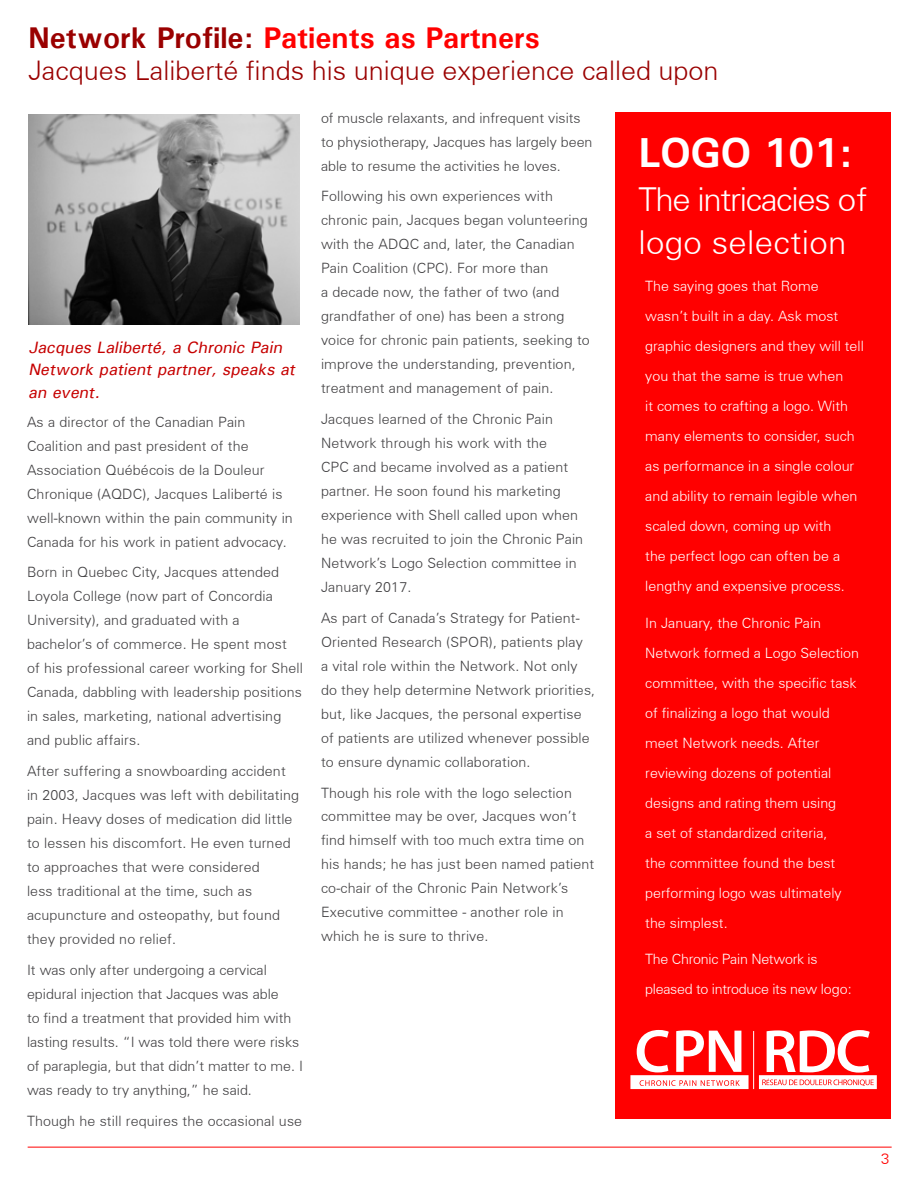
<style>
.page{position:relative;width:918px;height:1188px;background:#fff}
.page>*{position:absolute;margin:0;border:0;box-sizing:border-box;transform-origin:0 0}
.t1{font:700 42px "Univers";letter-spacing:-.03em;color:#fff}
.t2{font:300 33px/43.5px "Univers";letter-spacing:-.015em;color:#fff}
.t3{font:700 30px "Univers";color:#f00}
.t4{font:300 27px "Univers";color:#9a0000}
.t5{font:italic 500 16.5px/22.5px "Univers";color:#c60000}
.t6{font:300 15px "Univers";color:#f00}
.t7{font:300 14.25px/24px "Univers";letter-spacing:.01em;color:#414042}
.t8{font:300 14.25px/30px "Univers";color:#fff}
.t9{font:300 14.25px/30px "Univers";letter-spacing:-.02em;color:#fff}
.s1{color:#9a0000}
</style>
<div class="page">
<hr style="left:28px;top:1147px;width:864px;height:1px;background:#f00">
<div style="left:615px;top:112px;width:276px;height:1007px;background:#f00"></div>
<svg style="left:630px;top:1030px;width:119px;height:59px"></svg>
<svg style="left:759px;top:1030px;width:118px;height:59px"></svg>
<hr style="left:753px;top:1031px;width:1px;height:58px;background:#fff">
<img style="left:28px;top:114px;width:272px;height:211px">
<h3 class="t3" style="left:28px;top:18px;width:513px"><span class="s1">Network Profile:</span> Patients as Partners</h3>
<h3 class="t4" style="left:28px;top:54px;width:692px">Jacques Laliberté finds his unique experience called upon</h3>
<p class="t5" style="left:28px;top:336px;width:272px">Jacques Laliberté, a Chronic Pain<br>Network patient partner, speaks at an event.</p>
<p class="t7" style="left:27px;top:410px;width:267px">As a director of the Canadian Pain Coalition and past president of the Association Québécois de la Douleur Chronique (AQDC), Jacques Laliberté is well-known within the pain community in Canada for his work in patient advocacy.</p>
<p class="t7" style="left:27px;top:560px;width:278px">Born in Quebec City, Jacques attended Loyola College (now part of Concordia University), and graduated with a bachelor’s of commerce. He spent most of his professional career working for Shell Canada, dabbling with leadership positions in sales, marketing, national advertising and public affairs.</p>
<p class="t7" style="left:27px;top:759px;width:274px">After suffering a snowboarding accident in 2003, Jacques was left with debilitating pain. Heavy doses of medication did little to lessen his discomfort. He even turned to approaches that were considered<br>less traditional at the time, such as acupuncture and osteopathy, but found they provided no relief.</p>
<p class="t7" style="left:27px;top:958px;width:278px">It was only after undergoing a cervical epidural injection that Jacques was able<br>to find a treatment that provided him with lasting results. “I was told there were risks of paraplegia, but that didn’t matter to me. I was ready to try anything,” he said.</p>
<p class="t7" style="left:27px;top:1108px;width:277px">Though he still requires the occasional use</p>
<p class="t7" style="left:321px;top:106px;width:273px">of muscle relaxants, and infrequent visits to physiotherapy, Jacques has largely been able to resume the activities he loves.</p>
<p class="t7" style="left:321px;top:184px;width:270px">Following his own experiences with chronic pain, Jacques began volunteering with the ADQC and, later, the Canadian Pain Coalition (CPC). For more than<br>a decade now, the father of two (and grandfather of one) has been a strong voice for chronic pain patients, seeking to improve the understanding, prevention, treatment and management of pain.</p>
<p class="t7" style="left:321px;top:407px;width:264px">Jacques learned of the Chronic Pain Network through his work with the<br>CPC and became involved as a patient partner. He soon found his marketing experience with Shell called upon when he was recruited to join the Chronic Pain Network’s Logo Selection committee in January 2017.</p>
<p class="t7" style="left:321px;top:606px;width:276px">As part of Canada’s Strategy for Patient-Oriented Research (SPOR), patients play<br>a vital role within the Network. Not only do they help determine Network priorities, but, like Jacques, the personal expertise of patients are utilized whenever possible to ensure dynamic collaboration.</p>
<p class="t7" style="left:321px;top:780px;width:275px">Though his role with the logo selection committee may be over, Jacques won’t find himself with too much extra time on his hands; he has just been named patient co-chair of the Chronic Pain Network’s Executive committee - another role in which he is sure to thrive.</p>
<h1 class="t1" style="left:639px;top:126px;width:215px">LOGO 101:</h1>
<h2 class="t2" style="left:639px;top:177px;width:230px">The intricacies of logo selection</h2>
<p class="t8" style="left:645px;top:271px;width:220px">The saying goes that Rome wasn’t built in a day. Ask most graphic designers and they will tell you that the same is true when<br>it comes to crafting a logo. With many elements to consider, such as performance in a single colour and ability to remain legible when scaled down, coming up with<br>the perfect logo can often be a lengthy and expensive process.</p>
<p class="t8" style="left:645px;top:608px;width:215px">In January, the Chronic Pain<br>Network formed a Logo Selection committee, with the specific task of finalizing a logo that would meet Network needs. After reviewing dozens of potential designs and rating them using<br>a set of standardized criteria,<br>the committee found the best performing logo was ultimately the simplest.</p>
<p class="t9" style="left:645px;top:944px;width:208px">The Chronic Pain Network is pleased to introduce its new logo:</p>
<p class="t6" style="left:881px;top:1149px;width:10px">3</p>
</div>
